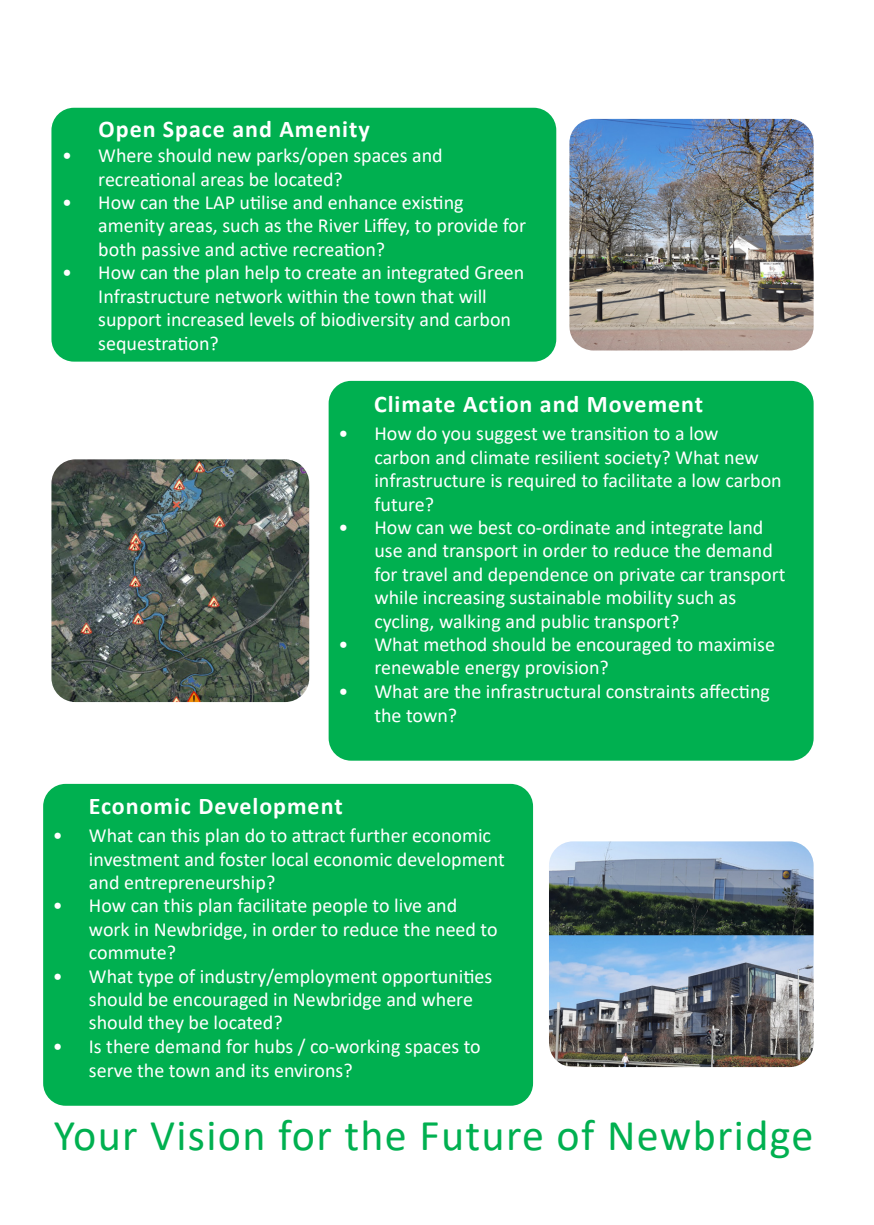
<style>
.page{position:relative;width:874px;height:1225px;background:#fff}
.page>*{position:absolute;margin:0;border:0;box-sizing:border-box;transform-origin:0 0}
.t1{font:44px "Calibri";letter-spacing:.03em;color:#00b050}
.t2{font:700 24px "Calibri";letter-spacing:.04em;color:#fff}
.t3{font:20px/23.4px "Calibri";color:#fff}
</style>
<div class="page">
<img style="left:569px;top:119px;width:244px;height:231px">
<div style="left:51px;top:108px;width:505px;height:254px;background:#00b050;border-radius:22px"></div>
<div style="left:43px;top:784px;width:490px;height:321px;background:#00b050;border-radius:22px"></div>
<img style="left:549px;top:841px;width:264px;height:226px">
<div style="left:328px;top:381px;width:485px;height:379px;background:#00b050;border-radius:22px"></div>
<img style="left:51px;top:459px;width:258px;height:243px">
<p class="t2" style="left:99px;top:112px;width:272px">Open Space and Amenity</p>
<p class="t3" style="left:98px;top:143px;width:346px;text-indent:-36px">• Where should new parks/open spaces and recreational areas be located?</p>
<p class="t3" style="left:98px;top:190px;width:429px;text-indent:-36px">• How can the LAP utilise and enhance existing amenity areas, such as the River Liffey, to provide for both passive and active recreation?</p>
<p class="t3" style="left:98px;top:260px;width:427px;text-indent:-36px">• How can the plan help to create an integrated Green Infrastructure network within the town that will support increased levels of biodiversity and carbon sequestration?</p>
<p class="t2" style="left:374px;top:387px;width:330px">Climate Action and Movement</p>
<p class="t3" style="left:374px;top:421px;width:409px;text-indent:-36px">• How do you suggest we transition to a low<br>carbon and climate resilient society? What new infrastructure is required to facilitate a low carbon future?</p>
<p class="t3" style="left:374px;top:515px;width:412px;text-indent:-36px">• How can we best co-ordinate and integrate land use and transport in order to reduce the demand for travel and dependence on private car transport while increasing sustainable mobility such as cycling, walking and public transport?</p>
<p class="t3" style="left:374px;top:632px;width:402px;text-indent:-36px">• What method should be encouraged to maximise renewable energy provision?</p>
<p class="t3" style="left:374px;top:678px;width:397px;line-height:24px;text-indent:-36px">• What are the infrastructural constraints affecting the town?</p>
<p class="t2" style="left:89px;top:789px;width:255px">Economic Development</p>
<p class="t3" style="left:89px;top:823px;width:417px;text-indent:-36px">• What can this plan do to attract further economic investment and foster local economic development and entrepreneurship?</p>
<p class="t3" style="left:89px;top:893px;width:410px;text-indent:-36px">• How can this plan facilitate people to live and work in Newbridge, in order to reduce the need to commute?</p>
<p class="t3" style="left:89px;top:963px;width:404px;text-indent:-36px">• What type of industry/employment opportunities should be encouraged in Newbridge and where should they be located?</p>
<p class="t3" style="left:89px;top:1033px;width:393px;line-height:24px;text-indent:-36px">• Is there demand for hubs / co-working spaces to serve the town and its environs?</p>
<h1 class="t1" style="left:54px;top:1105px;width:760px">Your Vision for the Future of Newbridge</h1>
</div>
